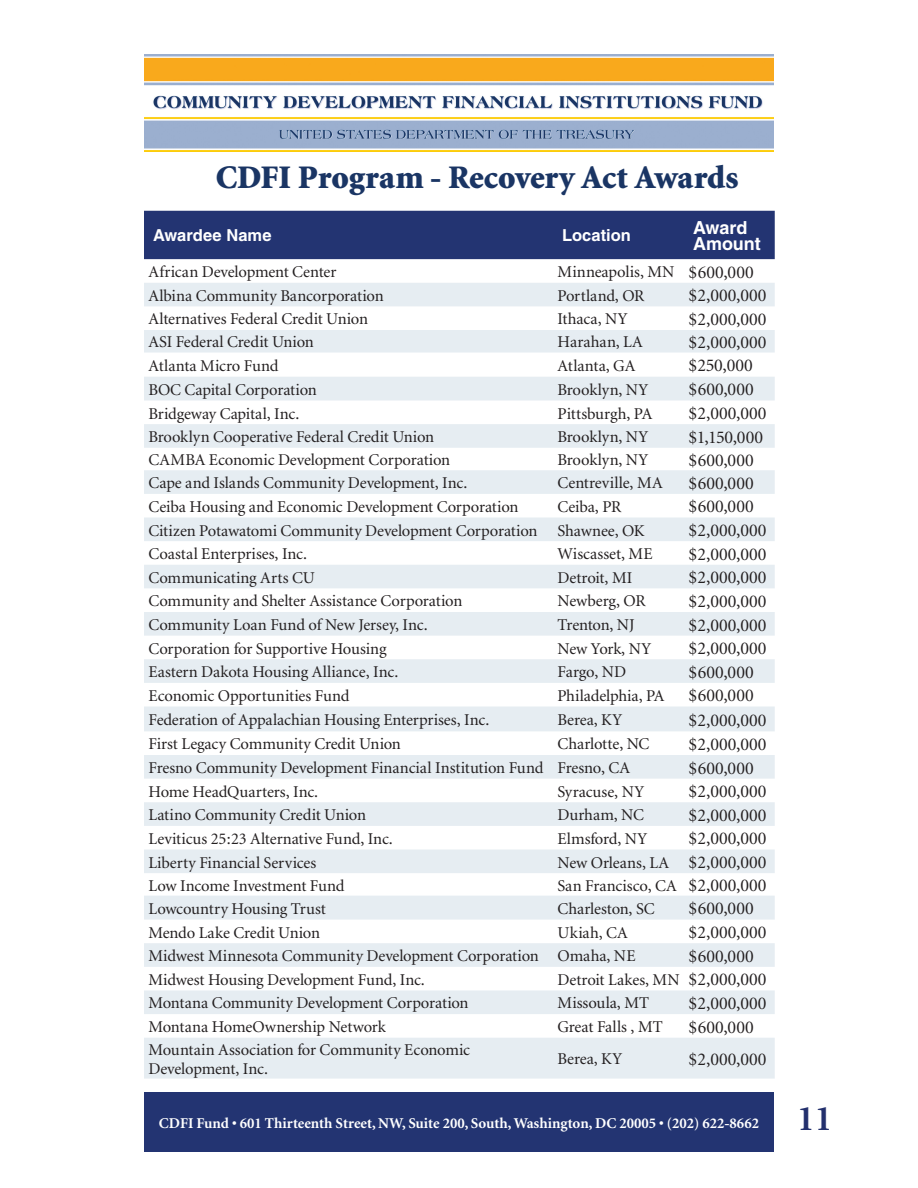
<style>
.page{position:relative;width:918px;height:1188px;background:#fff}
.page>*{position:absolute;margin:0;border:0;box-sizing:border-box;transform-origin:0 0}
.t1{font:700 36px "Minion";color:#23306d}
.t2{font:900 33px "Minion";color:#1a3564}
.t3{font:18px "Minion";letter-spacing:.01em;color:#231f20}
.t4{font:700 18px/16.5px "Helvetica";letter-spacing:-.005em;color:#fff}
.t5{font:16.5px/19.5px "Minion";letter-spacing:-.01em;color:#231f20}
.t6{font:700 16.5px "Helvetica";color:#fff}
.t7{font:16.5px "Minion";letter-spacing:.015em;color:#231f20}
.t8{font:700 15px "Minion";color:#fff}
.s1{font-size:18px}
</style>
<div class="page">
<img style="left:144px;top:54px;width:630px;height:97px">
<div style="left:144px;top:1092px;width:630px;height:60px;background:#233472"></div>
<div style="left:144px;top:211px;width:631px;height:48px;background:#233472"></div>
<svg style="left:144px;top:283px;width:631px;height:796px;fill:#e6edf2"></svg>
<h2 class="t2" style="left:216px;top:161px;width:524px">CDFI Program - Recovery Act Awards</h2>
<p class="t6" style="left:153px;top:225px;width:120px">Awardee Name</p>
<p class="t6" style="left:562px;top:225px;width:71px">Location</p>
<p class="t4" style="left:693px;top:219px;width:69px">Award<br>Amount</p>
<p class="t5" style="left:148px;top:263px;width:189px">African Development Center</p>
<p class="t5" style="left:558px;top:263px;width:198px">Minneapolis, MN <span class="s1">$600,000</span></p>
<p class="t5" style="left:148px;top:286px;width:237px">Albina Community Bancorporation</p>
<p class="t5" style="left:558px;top:286px;width:88px">Portland, OR</p>
<p class="t3" style="left:689px;top:287px;width:79px">$2,000,000</p>
<p class="t5" style="left:148px;top:310px;width:221px">Alternatives Federal Credit Union</p>
<p class="t5" style="left:558px;top:310px;width:72px">Ithaca, NY</p>
<p class="t3" style="left:689px;top:310px;width:79px">$2,000,000</p>
<p class="t5" style="left:148px;top:333px;width:167px">ASI Federal Credit Union</p>
<p class="t7" style="left:558px;top:334px;width:87px">Harahan, LA</p>
<p class="t3" style="left:689px;top:333px;width:79px">$2,000,000</p>
<p class="t5" style="left:148px;top:356px;width:132px">Atlanta Micro Fund</p>
<p class="t5" style="left:558px;top:356px;width:79px">Atlanta, GA</p>
<p class="t3" style="left:689px;top:357px;width:66px">$250,000</p>
<p class="t5" style="left:148px;top:380px;width:170px">BOC Capital Corporation</p>
<p class="t5" style="left:558px;top:380px;width:92px">Brooklyn, NY</p>
<p class="t3" style="left:689px;top:381px;width:67px">$600,000</p>
<p class="t5" style="left:148px;top:404px;width:150px">Bridgeway Capital, Inc.</p>
<p class="t5" style="left:558px;top:404px;width:96px">Pittsburgh, PA</p>
<p class="t3" style="left:689px;top:404px;width:79px">$2,000,000</p>
<p class="t5" style="left:148px;top:428px;width:287px">Brooklyn Cooperative Federal Credit Union</p>
<p class="t5" style="left:558px;top:428px;width:92px">Brooklyn, NY</p>
<p class="t3" style="left:689px;top:428px;width:76px">$1,150,000</p>
<p class="t5" style="left:148px;top:451px;width:303px">CAMBA Economic Development Corporation</p>
<p class="t5" style="left:558px;top:451px;width:92px">Brooklyn, NY</p>
<p class="t3" style="left:689px;top:451px;width:67px">$600,000</p>
<p class="t5" style="left:148px;top:474px;width:318px">Cape and Islands Community Development, Inc.</p>
<p class="t5" style="left:558px;top:474px;width:107px">Centreville, MA</p>
<p class="t3" style="left:689px;top:474px;width:67px">$600,000</p>
<p class="t5" style="left:148px;top:497px;width:372px">Ceiba Housing and Economic Development Corporation</p>
<p class="t5" style="left:558px;top:497px;width:65px">Ceiba, PR</p>
<p class="t3" style="left:689px;top:498px;width:67px">$600,000</p>
<p class="t5" style="left:148px;top:521px;width:498px">Citizen Potawatomi Community Development Corporation Shawnee, OK</p>
<p class="t3" style="left:689px;top:521px;width:79px">$2,000,000</p>
<p class="t5" style="left:148px;top:545px;width:158px">Coastal Enterprises, Inc.</p>
<p class="t5" style="left:558px;top:545px;width:97px">Wiscasset, ME</p>
<p class="t3" style="left:689px;top:545px;width:79px">$2,000,000</p>
<p class="t5" style="left:148px;top:568px;width:168px">Communicating Arts CU</p>
<p class="t5" style="left:558px;top:568px;width:76px">Detroit, MI</p>
<p class="t3" style="left:689px;top:569px;width:79px">$2,000,000</p>
<p class="t5" style="left:148px;top:592px;width:315px">Community and Shelter Assistance Corporation</p>
<p class="t5" style="left:558px;top:592px;width:90px">Newberg, OR</p>
<p class="t3" style="left:689px;top:592px;width:79px">$2,000,000</p>
<p class="t5" style="left:148px;top:616px;width:279px">Community Loan Fund of New Jersey, Inc.</p>
<p class="t5" style="left:558px;top:616px;width:79px">Trenton, NJ</p>
<p class="t3" style="left:689px;top:616px;width:79px">$2,000,000</p>
<p class="t5" style="left:148px;top:639px;width:240px">Corporation for Supportive Housing</p>
<p class="t5" style="left:558px;top:639px;width:95px">New York, NY</p>
<p class="t3" style="left:689px;top:640px;width:79px">$2,000,000</p>
<p class="t5" style="left:148px;top:663px;width:249px">Eastern Dakota Housing Alliance, Inc.</p>
<p class="t5" style="left:558px;top:663px;width:70px">Fargo, ND</p>
<p class="t3" style="left:689px;top:663px;width:67px">$600,000</p>
<p class="t5" style="left:148px;top:686px;width:203px">Economic Opportunities Fund</p>
<p class="t5" style="left:558px;top:686px;width:109px">Philadelphia, PA</p>
<p class="t3" style="left:689px;top:687px;width:67px">$600,000</p>
<p class="t5" style="left:148px;top:711px;width:340px">Federation of Appalachian Housing Enterprises, Inc.</p>
<p class="t5" style="left:558px;top:711px;width:66px">Berea, KY</p>
<p class="t3" style="left:689px;top:711px;width:79px">$2,000,000</p>
<p class="t5" style="left:148px;top:735px;width:254px">First Legacy Community Credit Union</p>
<p class="t5" style="left:558px;top:735px;width:93px">Charlotte, NC</p>
<p class="t3" style="left:689px;top:735px;width:79px">$2,000,000</p>
<p class="t5" style="left:148px;top:759px;width:483px">Fresno Community Development Financial Institution Fund Fresno, CA</p>
<p class="t3" style="left:689px;top:759px;width:67px">$600,000</p>
<p class="t5" style="left:148px;top:782px;width:169px">Home HeadQuarters, Inc.</p>
<p class="t5" style="left:558px;top:782px;width:88px">Syracuse, NY</p>
<p class="t3" style="left:689px;top:783px;width:79px">$2,000,000</p>
<p class="t5" style="left:148px;top:806px;width:219px">Latino Community Credit Union</p>
<p class="t5" style="left:558px;top:806px;width:88px">Durham, NC</p>
<p class="t3" style="left:689px;top:806px;width:79px">$2,000,000</p>
<p class="t5" style="left:148px;top:830px;width:244px">Leviticus 25:23 Alternative Fund, Inc.</p>
<p class="t5" style="left:558px;top:830px;width:91px">Elmsford, NY</p>
<p class="t3" style="left:689px;top:830px;width:79px">$2,000,000</p>
<p class="t5" style="left:148px;top:853px;width:169px">Liberty Financial Services</p>
<p class="t5" style="left:558px;top:853px;width:211px">New Orleans, LA <span class="s1">$2,000,000</span></p>
<p class="t5" style="left:148px;top:876px;width:198px">Low Income Investment Fund</p>
<p class="t5" style="left:558px;top:876px;width:211px">San Francisco, CA <span class="s1">$2,000,000</span></p>
<p class="t5" style="left:148px;top:899px;width:179px">Lowcountry Housing Trust</p>
<p class="t5" style="left:558px;top:899px;width:99px">Charleston, SC</p>
<p class="t3" style="left:689px;top:900px;width:67px">$600,000</p>
<p class="t5" style="left:148px;top:923px;width:173px">Mendo Lake Credit Union</p>
<p class="t5" style="left:558px;top:923px;width:72px">Ukiah, CA</p>
<p class="t3" style="left:689px;top:924px;width:79px">$2,000,000</p>
<p class="t5" style="left:148px;top:947px;width:488px">Midwest Minnesota Community Development Corporation Omaha, NE</p>
<p class="t3" style="left:689px;top:947px;width:67px">$600,000</p>
<p class="t5" style="left:148px;top:970px;width:276px">Midwest Housing Development Fund, Inc.</p>
<p class="t5" style="left:558px;top:970px;width:211px">Detroit Lakes, MN <span class="s1">$2,000,000</span></p>
<p class="t5" style="left:148px;top:994px;width:322px">Montana Community Development Corporation</p>
<p class="t5" style="left:558px;top:994px;width:93px">Missoula, MT</p>
<p class="t3" style="left:689px;top:994px;width:79px">$2,000,000</p>
<p class="t5" style="left:148px;top:1018px;width:239px">Montana HomeOwnership Network</p>
<p class="t5" style="left:558px;top:1018px;width:107px">Great Falls , MT</p>
<p class="t3" style="left:689px;top:1018px;width:67px">$600,000</p>
<p class="t5" style="left:148px;top:1040px;width:323px">Mountain Association for Community Economic<br>Development, Inc.</p>
<p class="t5" style="left:558px;top:1050px;width:66px">Berea, KY</p>
<p class="t3" style="left:689px;top:1050px;width:79px">$2,000,000</p>
<p class="t8" style="left:159px;top:1115px;width:602px">CDFI Fund • 601 Thirteenth Street, NW, Suite 200, South, Washington, DC 20005 • (202) 622-8662</p>
<h1 class="t1" style="left:797px;top:1101px;width:37px">11</h1>
</div>
